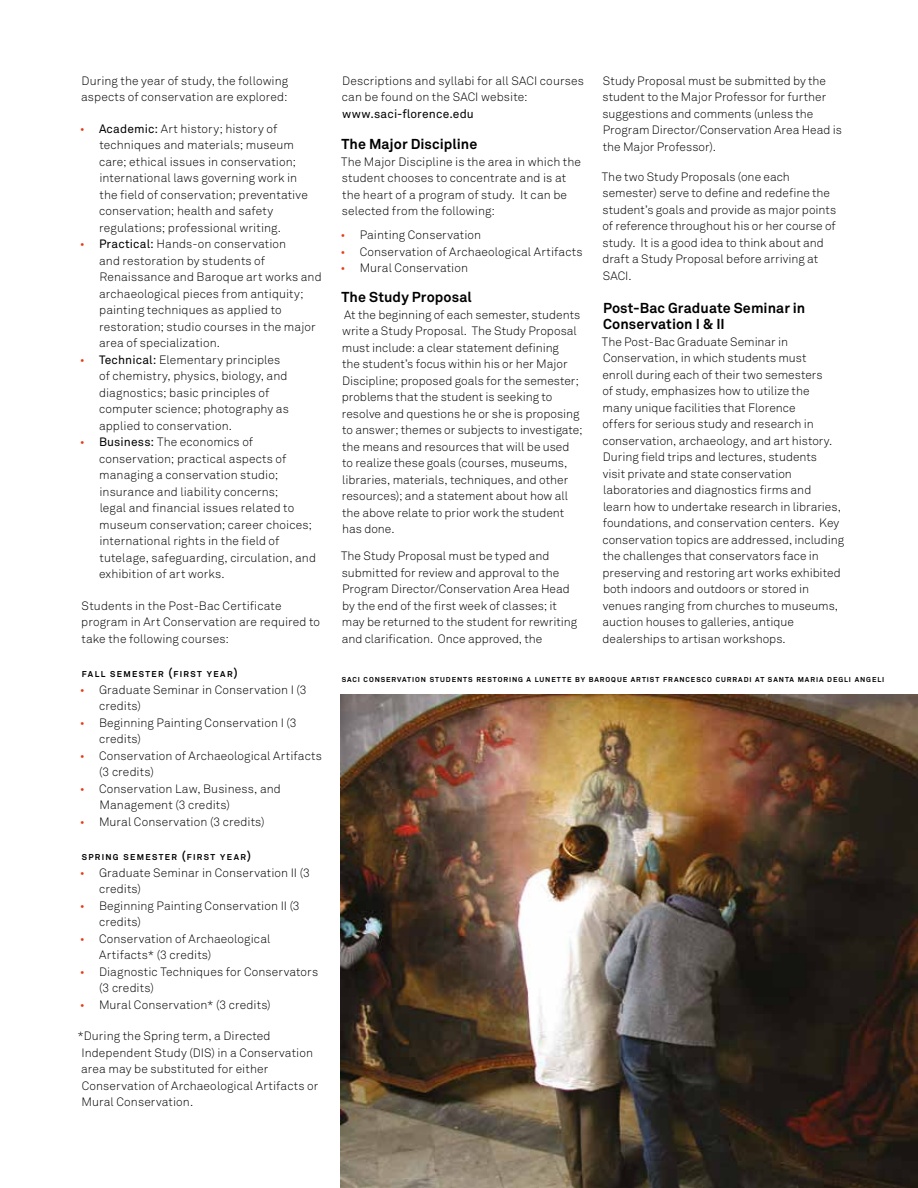
<style>
.page{position:relative;width:918px;height:1188px;background:#fff}
.page>*{position:absolute;margin:0;border:0;box-sizing:border-box;transform-origin:0 0}
.t1{font:700 14.25px/16.5px "Akkurat";letter-spacing:.005em;color:#000}
.t2{font:300 12px/16.5px "Akkurat";letter-spacing:.005em;color:#000}
.t3{font:12px "Akkurat";letter-spacing:.015em;color:#000}
.t4{font:700 8.4px "Akkurat";letter-spacing:.16em;color:#000}
.t5{font:700 7.05px "Akkurat";letter-spacing:.135em;color:#000}
.s1{color:#e63812}
.s2{font-weight:400}
.s3{font-size:12px}
</style>
<div class="page">
<img style="left:340px;top:695px;width:578px;height:493px">
<p class="t2" style="left:81px;top:72px;width:209px">During the year of study, the following aspects of conservation are explored:</p>
<p class="t2" style="left:99px;top:120px;width:210px;text-indent:-19px"><span class="s1">•</span> <span class="s2">Academic:</span> Art history; history of techniques and materials; museum care; ethical issues in conservation; international laws governing work in the field of conservation; preventative conservation; health and safety regulations; professional writing.</p>
<p class="t2" style="left:99px;top:236px;width:224px;text-indent:-19px"><span class="s1">•</span> <span class="s2">Practical:</span> Hands-on conservation<br>and restoration by students of Renaissance and Baroque art works and archaeological pieces from antiquity; painting techniques as applied to restoration; studio courses in the major area of specialization.</p>
<p class="t2" style="left:99px;top:351px;width:191px;text-indent:-19px"><span class="s1">•</span> <span class="s2">Technical:</span> Elementary principles of chemistry, physics, biology, and diagnostics; basic principles of computer science; photography as applied to conservation.</p>
<p class="t2" style="left:99px;top:434px;width:219px;text-indent:-19px"><span class="s1">•</span> <span class="s2">Business:</span> The economics of conservation; practical aspects of managing a conservation studio; insurance and liability concerns;<br>legal and financial issues related to museum conservation; career choices; international rights in the field of tutelage, safeguarding, circulation, and exhibition of art works.</p>
<p class="t2" style="left:81px;top:597px;width:240px">Students in the Post-Bac Certificate program in Art Conservation are required to take the following courses:</p>
<p class="t4" style="left:82px;top:669px;width:157px">FALL SEMESTER <span class="s3">(</span>FIRST YEAR<span class="s3">)</span></p>
<p class="t2" style="left:99px;top:681px;width:209px;text-indent:-19px"><span class="s1">•</span> Graduate Seminar in Conservation I (3 credits)</p>
<p class="t2" style="left:99px;top:714px;width:199px;text-indent:-19px"><span class="s1">•</span> Beginning Painting Conservation I (3 credits)</p>
<p class="t2" style="left:99px;top:747px;width:224px;text-indent:-20px"><span class="s1">•</span> Conservation of Archaeological Artifacts (3 credits)</p>
<p class="t2" style="left:100px;top:780px;width:183px;text-indent:-20px"><span class="s1">•</span> Conservation Law, Business, and<br>Management (3 credits)</p>
<p class="t2" style="left:80px;top:813px;width:187px"><span class="s1">•</span> Mural Conservation (3 credits)</p>
<p class="t4" style="left:82px;top:852px;width:171px">SPRING SEMESTER <span class="s3">(</span>FIRST YEAR<span class="s3">)</span></p>
<p class="t2" style="left:99px;top:864px;width:212px;text-indent:-19px"><span class="s1">•</span> Graduate Seminar in Conservation II (3 credits)</p>
<p class="t2" style="left:99px;top:897px;width:202px;text-indent:-19px"><span class="s1">•</span> Beginning Painting Conservation II (3 credits)</p>
<p class="t2" style="left:99px;top:930px;width:173px;text-indent:-20px"><span class="s1">•</span> Conservation of Archaeological<br>Artifacts* (3 credits)</p>
<p class="t2" style="left:99px;top:963px;width:220px;text-indent:-20px"><span class="s1">•</span> Diagnostic Techniques for Conservators (3 credits)</p>
<p class="t2" style="left:80px;top:996px;width:193px"><span class="s1">•</span> Mural Conservation* (3 credits)</p>
<p class="t2" style="left:81px;top:1028px;width:239px;text-indent:-4px">*During the Spring term, a Directed Independent Study (DIS) in a Conservation area may be substituted for either Conservation of Archaeological Artifacts or Mural Conservation.</p>
<p class="t2" style="left:342px;top:72px;width:244px">Descriptions and syllabi for all SACI courses can be found on the SACI website:</p>
<p class="t3" style="left:342px;top:106px;width:133px">www.saci-florence.edu</p>
<p class="t1" style="left:341px;top:136px;width:137px">The Major Discipline</p>
<p class="t2" style="left:341px;top:153px;width:241px">The Major Discipline is the area in which the student chooses to concentrate and is at the heart of a program of study. It can be selected from the following:</p>
<p class="t2" style="left:340px;top:227px;width:142px"><span class="s1">•</span> Painting Conservation</p>
<p class="t2" style="left:340px;top:243px;width:244px"><span class="s1">•</span> Conservation of Archaeological Artifacts</p>
<p class="t2" style="left:340px;top:260px;width:129px"><span class="s1">•</span> Mural Conservation</p>
<p class="t1" style="left:341px;top:289px;width:132px">The Study Proposal</p>
<p class="t2" style="left:342px;top:306px;width:242px">At the beginning of each semester, students write a Study Proposal. The Study Proposal must include: a clear statement defining<br>the student’s focus within his or her Major Discipline; proposed goals for the semester; problems that the student is seeking to resolve and questions he or she is proposing to answer; themes or subjects to investigate; the means and resources that will be used to realize these goals (courses, museums, libraries, materials, techniques, and other resources); and a statement about how all the above relate to prior work the student has done.</p>
<p class="t2" style="left:341px;top:548px;width:238px">The Study Proposal must be typed and submitted for review and approval to the Program Director/Conservation Area Head by the end of the first week of classes; it may be returned to the student for rewriting and clarification. Once approved, the</p>
<p class="t2" style="left:602px;top:72px;width:241px">Study Proposal must be submitted by the student to the Major Professor for further suggestions and comments (unless the Program Director/Conservation Area Head is the Major Professor).</p>
<p class="t2" style="left:602px;top:168px;width:236px">The two Study Proposals (one each semester) serve to define and redefine the student’s goals and provide as major points of reference throughout his or her course of study. It is a good idea to think about and draft a Study Proposal before arriving at SACI.</p>
<p class="t1" style="left:603px;top:299px;width:204px">Post-Bac Graduate Seminar in<br>Conservation I &amp; II</p>
<p class="t2" style="left:602px;top:333px;width:244px">The Post-Bac Graduate Seminar in Conservation, in which students must<br>enroll during each of their two semesters<br>of study, emphasizes how to utilize the<br>many unique facilities that Florence<br>offers for serious study and research in conservation, archaeology, and art history.<br>During field trips and lectures, students<br>visit private and state conservation laboratories and diagnostics firms and<br>learn how to undertake research in libraries, foundations, and conservation centers. Key conservation topics are addressed, including the challenges that conservators face in preserving and restoring art works exhibited both indoors and outdoors or stored in venues ranging from churches to museums, auction houses to galleries, antique dealerships to artisan workshops.</p>
<p class="t5" style="left:342px;top:675px;width:544px">SACI CONSERVATION STUDENTS RESTORING A LUNETTE BY BAROQUE ARTIST FRANCESCO CURRADI AT SANTA MARIA DEGLI ANGELI</p>
</div>
